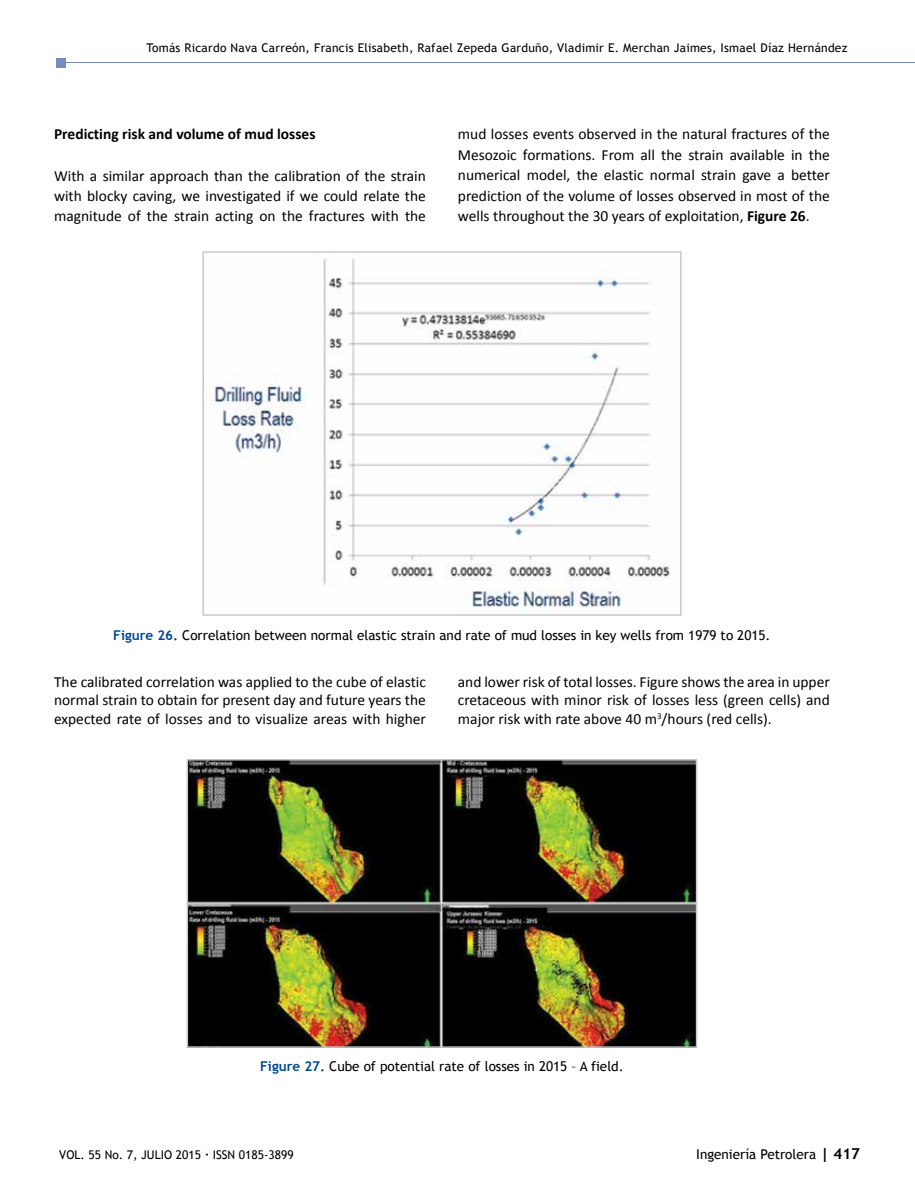
<style>
.page{position:relative;width:915px;height:1191px;background:#fff}
.page>*{position:absolute;margin:0;border:0;box-sizing:border-box;transform-origin:0 0}
.t1{font:15.45px/20.5px "Calibri";color:#000;text-align:justify}
.t2{font:700 15.45px "Calibri";color:#000}
.t3{font:13.5px "Trebuchet MS";color:#000}
.t4{font:12px "Trebuchet MS";letter-spacing:.02em;color:#000}
.t5{font:12px "Trebuchet MS";color:#000}
.s1{font-weight:700}
.s2{font-weight:700;color:#004990}
.s3{font-weight:700;font-size:15px}
</style>
<div class="page">
<hr style="left:61px;top:62px;width:853px;height:1px;background:#788bbc">
<div style="left:56px;top:58px;width:10px;height:9px;background:#788bbc"></div>
<img style="left:207px;top:258px;width:463px;height:355px">
<div style="left:202px;top:251px;width:479px;height:365px;border:2px solid #c6c8ca"></div>
<img style="left:189px;top:762px;width:505px;height:282px">
<div style="left:186px;top:759px;width:511px;height:288px;border:2px solid #c6c8ca"></div>
<p class="t4" style="left:146px;top:40px;width:702px">Tomás Ricardo Nava Carreón, Francis Elisabeth, Rafael Zepeda Garduño, Vladimir E. Merchan Jaimes, Ismael Díaz Hernández</p>
<p class="t2" style="left:54px;top:124px;width:263px">Predicting risk and volume of mud losses</p>
<p class="t1" style="left:54px;top:165px;width:373px">With a similar approach than the calibration of the strain with blocky caving, we investigated if we could relate the magnitude of the strain acting on the fractures with the</p>
<p class="t1" style="left:458px;top:124px;width:373px">mud losses events observed in the natural fractures of the Mesozoic formations. From all the strain available in the numerical model, the elastic normal strain gave a better prediction of the volume of losses observed in most of the wells throughout the 30 years of exploitation, <span class="s1">Figure 26</span>.</p>
<p class="t3" style="left:113px;top:627px;width:658px"><span class="s2">Figure 26.</span> Correlation between normal elastic strain and rate of mud losses in key wells from 1979 to 2015.</p>
<p class="t1" style="left:54px;top:672px;width:373px;line-height:18.6px">The calibrated correlation was applied to the cube of elastic normal strain to obtain for present day and future years the expected rate of losses and to visualize areas with higher</p>
<p class="t1" style="left:458px;top:672px;width:373px;line-height:18.6px">and lower risk of total losses. Figure shows the area in upper cretaceous with minor risk of losses less (green cells) and major risk with rate above 40 m<sup>3</sup>/hours (red cells).</p>
<p class="t3" style="left:260px;top:1058px;width:365px"><span class="s2">Figure 27.</span> Cube of potential rate of losses in 2015 – A field.</p>
<p class="t5" style="left:59px;top:1147px;width:236px">VOL. 55 No. 7, JULIO 2015 <span class="s1">·</span> ISSN 0185-3899</p>
<p class="t3" style="left:696px;top:1146px;width:165px">Ingeniería Petrolera <span class="s3">| 417</span></p>
</div>
